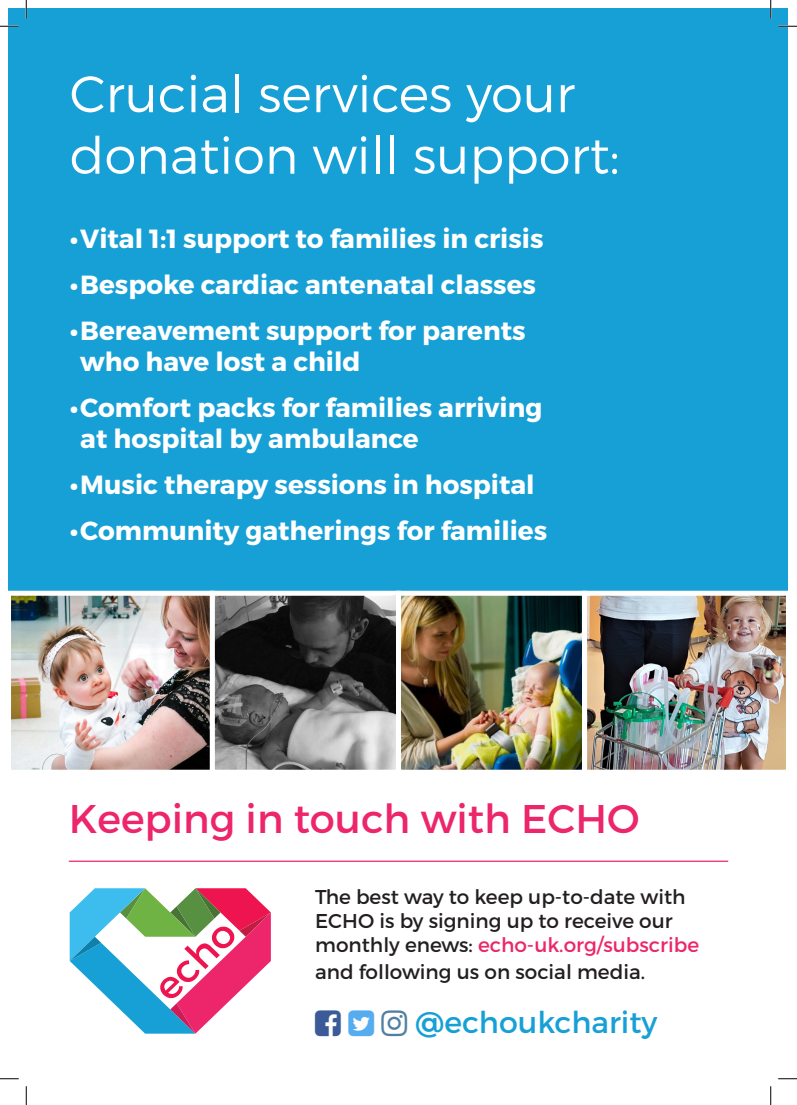
<style>
.page{position:relative;width:797px;height:1105px;background:#fff}
.page>*{position:absolute;margin:0;border:0;box-sizing:border-box;transform-origin:0 0}
.t1{font:300 51.25px/61.5px "Montserrat";color:#fff}
.t2{font:40px "Montserrat";color:#ed256b}
.t3{font:30px "Montserrat";color:#17a0d6}
.t4{font:700 26.25px/31.5px "Montserrat";color:#fff}
.t5{font:20px/24px "Montserrat";color:#231f20}
.s1{color:#ed256b}
</style>
<div class="page">
<div style="left:9px;top:9px;width:779px;height:584px;background:#17a0d6"></div>
<svg style="left:70px;top:888px;width:201px;height:146px"></svg>
<hr style="left:69px;top:861px;width:659px;height:1px;background:#ed256b">
<img style="left:216px;top:597px;width:365px;height:172px">
<img style="left:9px;top:591px;width:201px;height:179px">
<div style="left:396px;top:591px;width:191px;height:184px;border:5px solid #fff"></div>
<div style="left:210px;top:591px;width:191px;height:184px;border:5px solid #fff"></div>
<img style="left:582px;top:591px;width:206px;height:184px">
<svg style="left:0;top:25px;width:19px;height:2px"></svg>
<svg style="left:778px;top:25px;width:19px;height:2px"></svg>
<svg style="left:0;top:1078px;width:19px;height:1px"></svg>
<svg style="left:778px;top:1078px;width:19px;height:1px"></svg>
<svg style="left:25px;top:0;width:2px;height:19px"></svg>
<svg style="left:25px;top:1086px;width:2px;height:19px"></svg>
<svg style="left:770px;top:0;width:1px;height:19px"></svg>
<svg style="left:770px;top:1086px;width:1px;height:19px"></svg>
<p class="t1" style="left:70px;top:62px;width:551px">Crucial services your donation will support:</p>
<p class="t4" style="left:70px;top:224px;width:475px">• Vital 1:1 support to families in crisis</p>
<p class="t4" style="left:70px;top:269px;width:468px">• Bespoke cardiac antenatal classes</p>
<p class="t4" style="left:80px;top:315px;width:447px;text-indent:-11px">• Bereavement support for parents who have lost a child</p>
<p class="t4" style="left:80px;top:392px;width:463px;text-indent:-11px">• Comfort packs for families arriving at hospital by ambulance</p>
<p class="t4" style="left:70px;top:469px;width:466px">• Music therapy sessions in hospital</p>
<p class="t4" style="left:70px;top:515px;width:479px">• Community gatherings for families</p>
<p class="t2" style="left:69px;top:794px;width:572px">Keeping in touch with ECHO</p>
<p class="t5" style="left:315px;top:885px;width:385px">The best way to keep up-to-date with<br>ECHO is by signing up to receive our monthly enews: <span class="s1">echo-uk.org/subscribe</span></p>
<p class="t5" style="left:315px;top:960px;width:331px">and following us on social media.</p>
<p class="t3" style="left:415px;top:1004px;width:244px">@echoukcharity</p>
</div>
